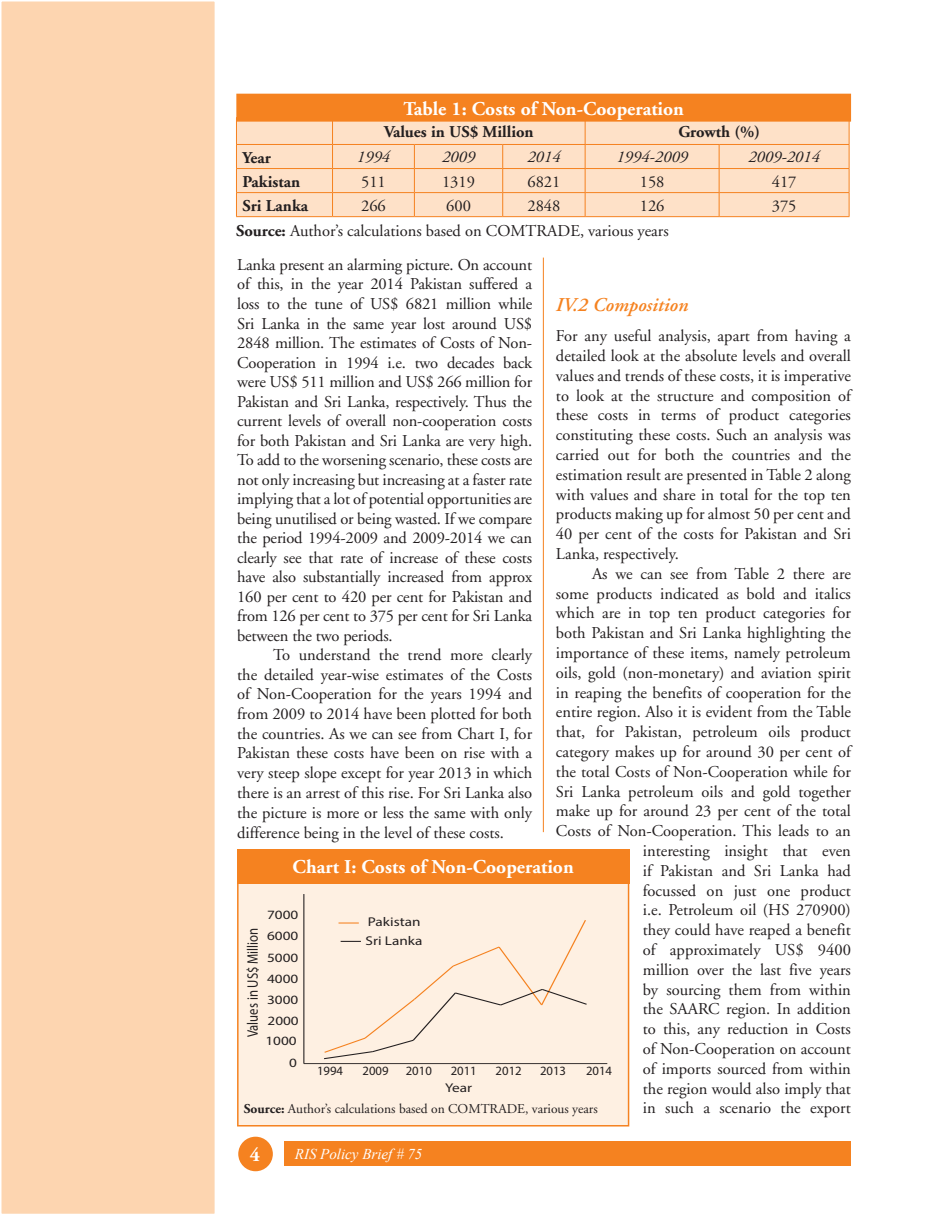
<style>
.page{position:relative;width:932px;height:1215px;background:#fff}
.page>*{position:absolute;margin:0;border:0;box-sizing:border-box;transform-origin:0 0}
.t1{font:700 19.5px "Adobe Garamond";color:#fff}
.t2{font:italic 600 19.5px "Adobe Garamond";color:#f58220}
.t3{font:16.5px/19.8px "Adobe Garamond";color:#231f20;text-align:justify}
.t4{font:700 16.5px "Adobe Garamond";color:#231f20}
.t5{font:italic 16.5px "Adobe Garamond";color:#231f20}
.t6{font:15.15px "Myriad Pro";color:#231f20;scale:.84 1}
.t7{font:italic 15px "Times New Roman";color:#fff}
.t8{font:13.5px "Adobe Garamond";color:#231f20}
.t9{font:12.75px/18.3px "Myriad Pro";color:#231f20;scale:1.2 1}
.t10{font:12.75px "Myriad Pro";color:#231f20}
.s1{font-weight:700}
</style>
<div class="page">
<div style="left:1px;top:1px;width:214px;height:1213px;background:#fdd5b0"></div>
<div style="left:0;top:0;width:216px;height:1215px;border:2px solid #fff"></div>
<div style="left:237px;top:122px;width:611px;height:94px;background:#fee1c8"></div>
<hr style="left:236px;top:144px;width:96px;height:1px;background:#f58220">
<hr style="left:332px;top:144px;width:82px;height:1px;background:#f58220">
<hr style="left:414px;top:144px;width:88px;height:1px;background:#f58220">
<hr style="left:502px;top:144px;width:83px;height:1px;background:#f58220">
<hr style="left:585px;top:144px;width:134px;height:1px;background:#f58220">
<hr style="left:719px;top:144px;width:130px;height:1px;background:#f58220">
<hr style="left:236px;top:168px;width:96px;height:1px;background:#f58220">
<hr style="left:332px;top:168px;width:82px;height:1px;background:#f58220">
<hr style="left:414px;top:168px;width:88px;height:1px;background:#f58220">
<hr style="left:502px;top:168px;width:83px;height:1px;background:#f58220">
<hr style="left:585px;top:168px;width:134px;height:1px;background:#f58220">
<hr style="left:719px;top:168px;width:130px;height:1px;background:#f58220">
<hr style="left:236px;top:192px;width:96px;height:1px;background:#f58220">
<svg style="left:236px;top:122px;width:1px;height:94px"></svg>
<hr style="left:332px;top:192px;width:82px;height:1px;background:#f58220">
<svg style="left:332px;top:122px;width:1px;height:94px"></svg>
<hr style="left:414px;top:192px;width:88px;height:1px;background:#f58220">
<svg style="left:414px;top:145px;width:1px;height:71px"></svg>
<hr style="left:502px;top:192px;width:83px;height:1px;background:#f58220">
<svg style="left:502px;top:145px;width:1px;height:71px"></svg>
<hr style="left:585px;top:192px;width:134px;height:1px;background:#f58220">
<svg style="left:584px;top:122px;width:1px;height:94px"></svg>
<hr style="left:719px;top:192px;width:130px;height:1px;background:#f58220">
<svg style="left:718px;top:145px;width:1px;height:71px"></svg>
<svg style="left:848px;top:122px;width:1px;height:94px"></svg>
<hr style="left:236px;top:216px;width:96px;height:1px;background:#f58220">
<hr style="left:332px;top:216px;width:82px;height:1px;background:#f58220">
<hr style="left:414px;top:216px;width:88px;height:1px;background:#f58220">
<hr style="left:502px;top:216px;width:83px;height:1px;background:#f58220">
<hr style="left:585px;top:216px;width:134px;height:1px;background:#f58220">
<hr style="left:719px;top:216px;width:130px;height:1px;background:#f58220">
<div style="left:237px;top:882px;width:392px;height:245px;background:#fef0e2;border:2px solid #f58220"></div>
<div style="left:237px;top:849px;width:392px;height:34px;background:#f58220"></div>
<hr style="left:303px;top:894px;width:1px;height:170px;background:#231f20">
<hr style="left:304px;top:1063px;width:303px;height:1px;background:#231f20">
<svg style="left:324px;top:920px;width:263px;height:140px"></svg>
<div style="left:237px;top:94px;width:613px;height:27px;background:#f58220"></div>
<div style="left:236px;top:94px;width:614px;height:28px;border:1px solid #f58220"></div>
<div style="left:284px;top:1142px;width:566px;height:24px;background:#f58220"></div>
<div style="left:239px;top:1137px;width:33px;height:34px;background:#f58220;border-radius:50%"></div>
<div style="left:238px;top:1137px;width:35px;height:34px;border:2px solid #f58220;border-radius:50%"></div>
<hr style="left:543px;top:258px;width:1px;height:574px;background:#f58220">
<p class="t1" style="left:403px;top:98px;width:282px">Table 1: Costs of Non-Cooperation</p>
<p class="t4" style="left:384px;top:123px;width:151px">Values in US$ Million</p>
<p class="t4" style="left:678px;top:123px;width:83px">Growth (%)</p>
<p class="t4" style="left:242px;top:148px;width:30px">Year</p>
<p class="t5" style="left:357px;top:148px;width:35px">1994</p>
<p class="t5" style="left:442px;top:148px;width:34px">2009</p>
<p class="t5" style="left:527px;top:148px;width:35px">2014</p>
<p class="t5" style="left:616px;top:148px;width:73px">1994-2009</p>
<p class="t5" style="left:748px;top:148px;width:73px">2009-2014</p>
<p class="t4" style="left:242px;top:172px;width:59px">Pakistan</p>
<p class="t3" style="left:361px;top:172px;width:26px">511</p>
<p class="t3" style="left:442px;top:172px;width:34px">1319</p>
<p class="t3" style="left:527px;top:172px;width:34px">6821</p>
<p class="t3" style="left:639px;top:172px;width:26px">158</p>
<p class="t3" style="left:771px;top:172px;width:26px">417</p>
<p class="t4" style="left:242px;top:196px;width:67px">Sri Lanka</p>
<p class="t3" style="left:361px;top:196px;width:26px">266</p>
<p class="t3" style="left:446px;top:196px;width:26px">600</p>
<p class="t3" style="left:527px;top:196px;width:34px">2848</p>
<p class="t3" style="left:639px;top:196px;width:26px">126</p>
<p class="t3" style="left:771px;top:196px;width:26px">375</p>
<p class="t3" style="left:236px;top:222px;width:434px"><span class="s1">Source:</span> Author’s calculations based on COMTRADE, various years</p>
<p class="t3" style="left:237px;top:255px;width:296px">Lanka present an alarming picture. On account of this, in the year 2014 Pakistan suffered a loss to the tune of US$ 6821 million while Sri Lanka in the same year lost around US$ 2848 million. The estimates of Costs of Non-Cooperation in 1994 i.e. two decades back were US$ 511 million and US$ 266 million for Pakistan and Sri Lanka, respectively. Thus the current levels of overall non-cooperation costs for both Pakistan and Sri Lanka are very high.<br>To add to the worsening scenario, these costs are not only increasing but increasing at a faster rate implying that a lot of potential opportunities are being unutilised or being wasted. If we compare the period 1994-2009 and 2009-2014 we can clearly see that rate of increase of these costs have also substantially increased from approx 160 per cent to 420 per cent for Pakistan and from 126 per cent to 375 per cent for Sri Lanka between the two periods.</p>
<p class="t3" style="left:237px;top:646px;width:296px;text-indent:36px">To understand the trend more clearly the detailed year-wise estimates of the Costs of Non-Cooperation for the years 1994 and from 2009 to 2014 have been plotted for both the countries. As we can see from Chart I, for Pakistan these costs have been on rise with a very steep slope except for year 2013 in which there is an arrest of this rise. For Sri Lanka also the picture is more or less the same with only difference being in the level of these costs.</p>
<p class="t2" style="left:556px;top:294px;width:134px">IV.2 Composition</p>
<p class="t3" style="left:556px;top:326px;width:296px">For any useful analysis, apart from having a detailed look at the absolute levels and overall values and trends of these costs, it is imperative to look at the structure and composition of these costs in terms of product categories constituting these costs. Such an analysis was carried out for both the countries and the estimation result are presented in Table 2 along with values and share in total for the top ten products making up for almost 50 per cent and 40 per cent of the costs for Pakistan and Sri Lanka, respectively.</p>
<p class="t3" style="left:556px;top:564px;width:296px;text-align:right">As we can see from Table 2 there are some products indicated as bold and italics which are in top ten product categories for both Pakistan and Sri Lanka highlighting the importance of these items, namely petroleum oils, gold (non-monetary) and aviation spirit in reaping the benefits of cooperation for the entire region. Also it is evident from the Table that, for Pakistan, petroleum oils product category makes up for around 30 per cent of the total Costs of Non-Cooperation while for Sri Lanka petroleum oils and gold together make up for around 23 per cent of the total Costs of Non-Cooperation. This leads to an interesting insight that even<br>if Pakistan and Sri Lanka had<br>focussed on just one product<br>i.e. Petroleum oil (HS 270900)<br>they could have reaped a benefit<br>of approximately US$ 9400<br>million over the last five years<br>by sourcing them from within<br>the SAARC region. In addition<br>to this, any reduction in Costs<br>of Non-Cooperation on account<br>of imports sourced from within<br>the region would also imply that<br>in such a scenario the export</p>
<p class="t1" style="left:292px;top:856px;width:282px">Chart I: Costs of Non-Cooperation</p>
<p class="t9" style="left:267px;top:905px;width:28px">7000</p>
<p class="t9" style="left:365px;top:913px;width:49px">Pakistan<br>Sri Lanka</p>
<p class="t6" style="left:243px;top:1037px;width:132px;rotate:-90deg">Values in US$ Million</p>
<p class="t9" style="left:267px;top:926px;width:28px">6000</p>
<p class="t9" style="left:267px;top:948px;width:28px">5000</p>
<p class="t9" style="left:267px;top:969px;width:28px">4000</p>
<p class="t9" style="left:267px;top:991px;width:28px">3000</p>
<p class="t9" style="left:267px;top:1011px;width:28px">2000</p>
<p class="t9" style="left:265px;top:1031px;width:28px">1000</p>
<p class="t9" style="left:289px;top:1054px;width:8px">0</p>
<p class="t10" style="left:317px;top:1063px;width:28px">1994</p>
<p class="t10" style="left:362px;top:1063px;width:28px">2009</p>
<p class="t10" style="left:406px;top:1063px;width:28px">2010</p>
<p class="t10" style="left:540px;top:1063px;width:28px">2013</p>
<p class="t8" style="left:244px;top:1102px;width:355px"><span class="s1">Source:</span> Author’s calculations based on COMTRADE, various years</p>
<p class="t10" style="left:450px;top:1063px;width:28px">2011</p>
<p class="t10" style="left:495px;top:1063px;width:28px">2012</p>
<p class="t10" style="left:586px;top:1063px;width:28px">2014</p>
<p class="t9" style="left:445px;top:1078px;width:24px">Year</p>
<p class="t1" style="left:250px;top:1144px;width:12px">4</p>
<p class="t7" style="left:295px;top:1144px;width:129px">RIS Policy Brief # 75</p>
</div>
